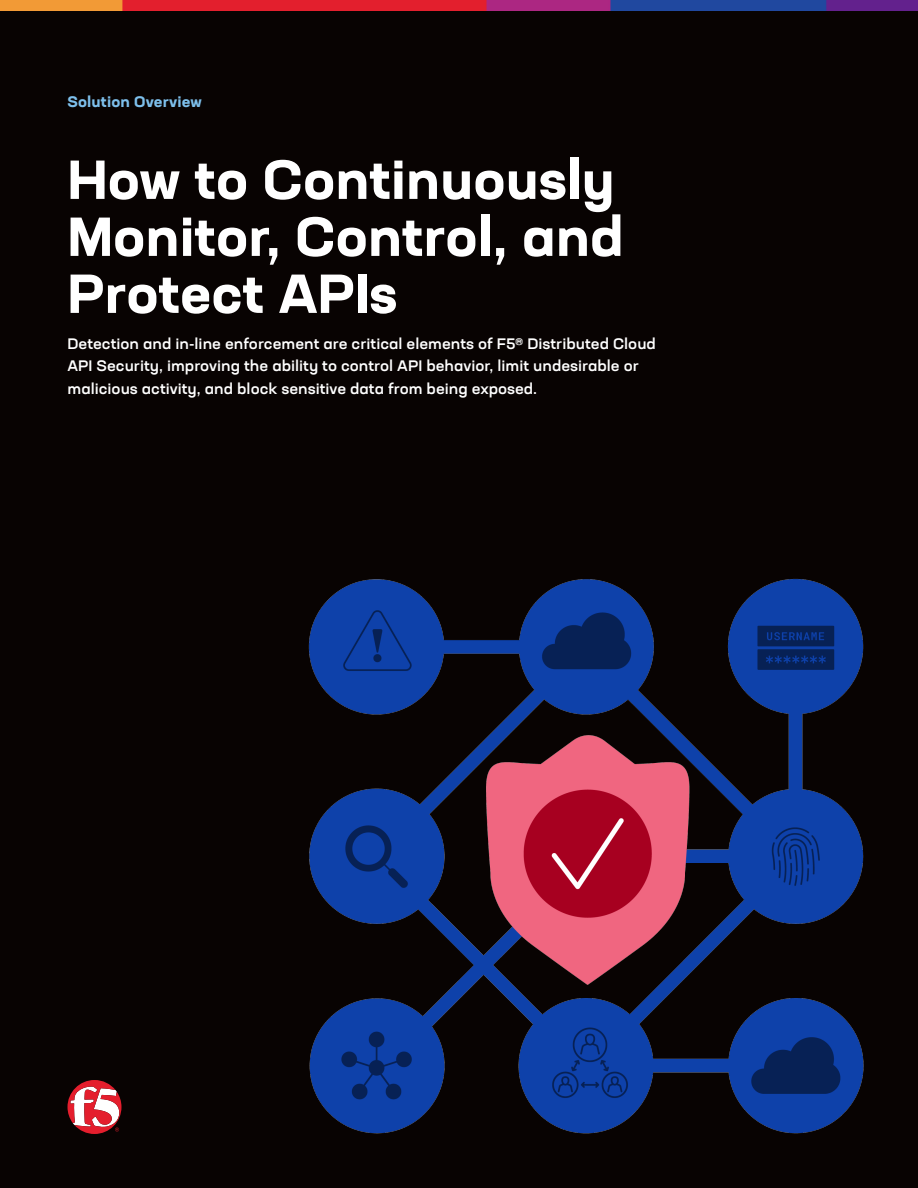
<style>
.page{position:relative;width:918px;height:1188px;background:#080302}
.page>*{position:absolute;margin:0;border:0;box-sizing:border-box;transform-origin:0 0}
.t1{font:700 expanded 54px/57px "Neusa Next Pro";color:#fff}
.t2{font:500 expanded 15px/22.5px "Neusa Next Pro";color:#fff}
.DOCUMENT_TYPE{font:700 expanded 15px "Neusa Next Pro";letter-spacing:.01em;color:#7dbfeb}
</style>
<div class="page">
<img style="left:67px;top:578px;width:797px;height:556px">
<img style="left:0;top:0;width:918px;height:11px">
<svg style="left:68px;top:1080px;width:54px;height:54px"></svg>
<p class="DOCUMENT_TYPE" style="left:68px;top:91px;width:136px">Solution Overview</p>
<p class="DOCUMENT_TYPE" style="left:94px;top:91px;width:136px">Solution Ov rview</p>
<h1 class="t1" style="left:68px;top:150px;width:558px">How to Continuously<br>Monitor, Control, and<br>Protect APIs</h1>
<h4 class="t2" style="left:68px;top:332px;width:590px">Detection and in-line enforcement are critical elements of F5® Distributed Cloud<br>API Security, improving the ability to control API behavior, limit undesirable or malicious activity, and block sensitive data from being exposed.</h4>
</div>
